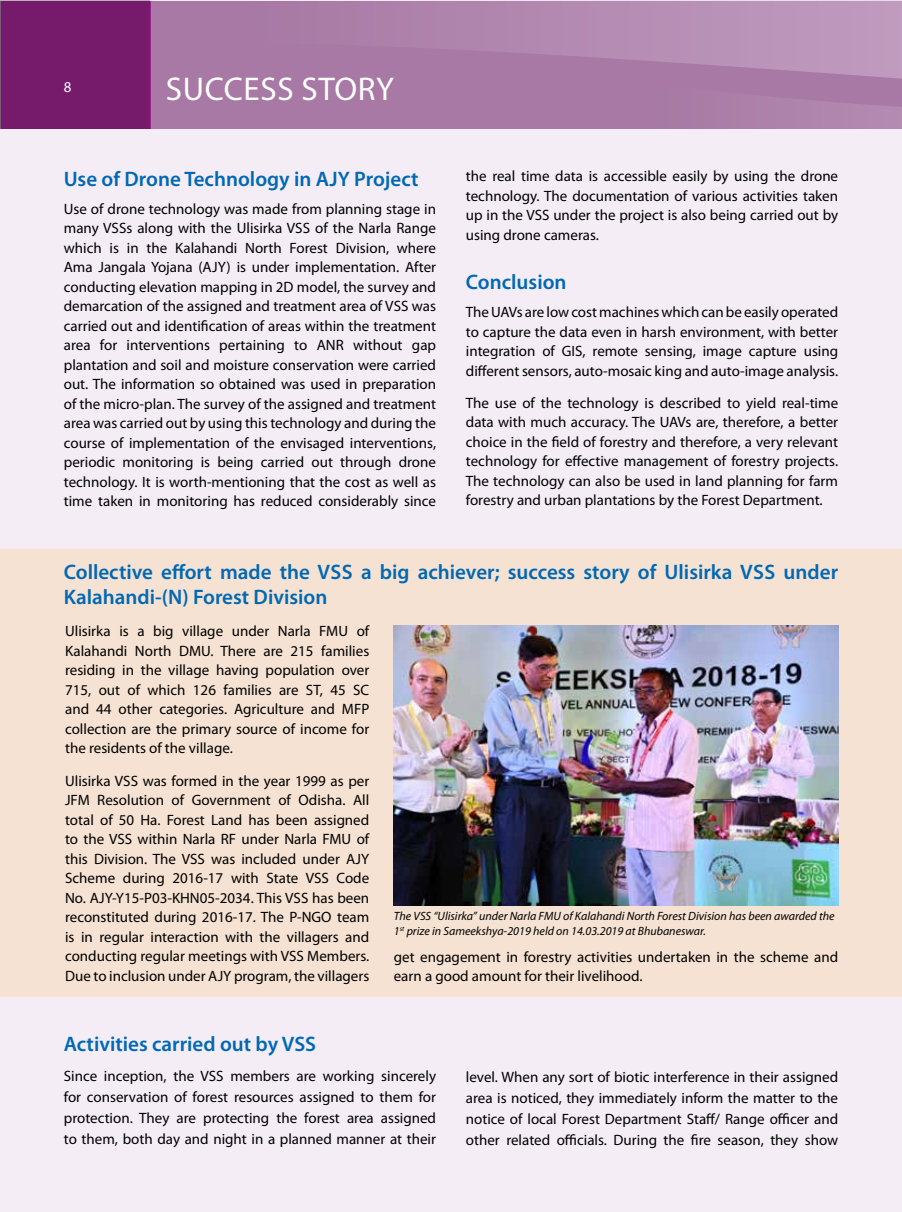
<style>
.page{position:relative;width:902px;height:1212px;background:#fff}
.page>*{position:absolute;margin:0;border:0;box-sizing:border-box;transform-origin:0 0}
.t1{font:33px "Myriad Pro";color:#fff}
.t2{font:600 21px "Myriad Pro";color:#0068b4}
.t3{font:15px/19.5px "Myriad Pro";color:#000;text-align:justify}
.t4{font:15px "Myriad Pro";color:#fff}
.t5{font:italic 12px/14.4px "Myriad Pro";color:#000}
</style>
<div class="page">
<div style="left:0;top:0;width:901px;height:1212px;background:#f4edf6"></div>
<svg style="left:151px;top:0;width:750px;height:2px"></svg>
<svg style="left:134px;top:2px;width:767px;height:127px;fill:#a779a4"></svg>
<div style="left:0;top:0;width:150px;height:128px;background:#761b6b"></div>
<div style="left:0;top:549px;width:901px;height:448px;background:#f5e2d2"></div>
<img style="left:394px;top:625px;width:444px;height:280px">
<p class="t4" style="left:64px;top:78px;width:9px">8</p>
<h1 class="t1" style="left:166px;top:69px;width:36px">Success</h1>
<h1 class="t1" style="left:301px;top:69px;width:37px">Story</h1>
<h2 class="t2" style="left:64px;top:165px;width:356px">Use of Drone Technology in AJY Project</h2>
<p class="t3" style="left:64px;top:199px;width:374px">Use of drone technology was made from planning stage in many VSSs along with the Ulisirka VSS of the Narla Range which is in the Kalahandi North Forest Division, where Ama Jangala Yojana (AJY) is under implementation. After conducting elevation mapping in 2D model, the survey and demarcation of the assigned and treatment area of VSS was carried out and identification of areas within the treatment area for interventions pertaining to ANR without gap plantation and soil and moisture conservation were carried out. The information so obtained was used in preparation of the micro-plan. The survey of the assigned and treatment area was carried out by using this technology and during the course of implementation of the envisaged interventions, periodic monitoring is being carried out through drone technology. It is worth-mentioning that the cost as well as time taken in monitoring has reduced considerably since</p>
<p class="t3" style="left:466px;top:166px;width:374px">the real time data is accessible easily by using the drone technology. The documentation of various activities taken up in the VSS under the project is also being carried out by using drone cameras.</p>
<h2 class="t2" style="left:466px;top:269px;width:102px">Conclusion</h2>
<p class="t3" style="left:466px;top:302px;width:374px">The UAVs are low cost machines which can be easily operated to capture the data even in harsh environment, with better integration of GIS, remote sensing, image capture using different sensors, auto-mosaic king and auto-image analysis.</p>
<p class="t3" style="left:466px;top:393px;width:374px">The use of the technology is described to yield real-time data with much accuracy. The UAVs are, therefore, a better choice in the field of forestry and therefore, a very relevant technology for effective management of forestry projects.<br>The technology can also be used in land planning for farm forestry and urban plantations by the Forest Department.</p>
<h2 class="t2" style="left:64px;top:559px;width:267px">Collective effort made the vss</h2>
<h2 class="t2" style="left:361px;top:559px;width:392px">a big achiever; success story of Ulisirka vss</h2>
<h2 class="t2" style="left:783px;top:559px;width:56px">under</h2>
<h2 class="t2" style="left:64px;top:584px;width:265px">Kalahandi-(N) Forest Division</h2>
<p class="t3" style="left:65px;top:621px;width:306px">Ulisirka is a big village under Narla FMU of Kalahandi North DMU. There are 215 families residing in the village having population over 715, out of which 126 families are ST, 45 SC and 44 other categories. Agriculture and MFP collection are the primary source of income for the residents of the village.</p>
<p class="t3" style="left:65px;top:770px;width:306px">Ulisirka VSS was formed in the year 1999 as per JFM Resolution of Government of Odisha. All total of 50 Ha. Forest Land has been assigned to the VSS within Narla RF under Narla FMU of this Division. The VSS was included under AJY Scheme during 2016-17 with State VSS Code No. AJY-Y15-P03-KHN05-2034. This VSS has been reconstituted during 2016-17. The P-NGO team is in regular interaction with the villagers and conducting regular meetings with VSS Members.<br>Due to inclusion under AJY program, the villagers</p>
<p class="t5" style="left:394px;top:909px;width:442px">The VSS “Ulisirka” under Narla FMU of Kalahandi North Forest Division has been awarded the<br>1<sup>st</sup> prize in Sameekshya-2019 held on 14.03.2019 at Bhubaneswar.</p>
<p class="t3" style="left:394px;top:946px;width:446px">get engagement in forestry activities undertaken in the scheme and earn a good amount for their livelihood.</p>
<h2 class="t2" style="left:64px;top:1031px;width:254px">Activities carried out by VSS</h2>
<p class="t3" style="left:64px;top:1065px;width:374px;line-height:21px">Since inception, the VSS members are working sincerely for conservation of forest resources assigned to them for protection. They are protecting the forest area assigned to them, both day and night in a planned manner at their</p>
<p class="t3" style="left:466px;top:1066px;width:374px;line-height:21px">level. When any sort of biotic interference in their assigned area is noticed, they immediately inform the matter to the notice of local Forest Department Staff/ Range officer and other related officials. During the fire season, they show</p>
</div>
